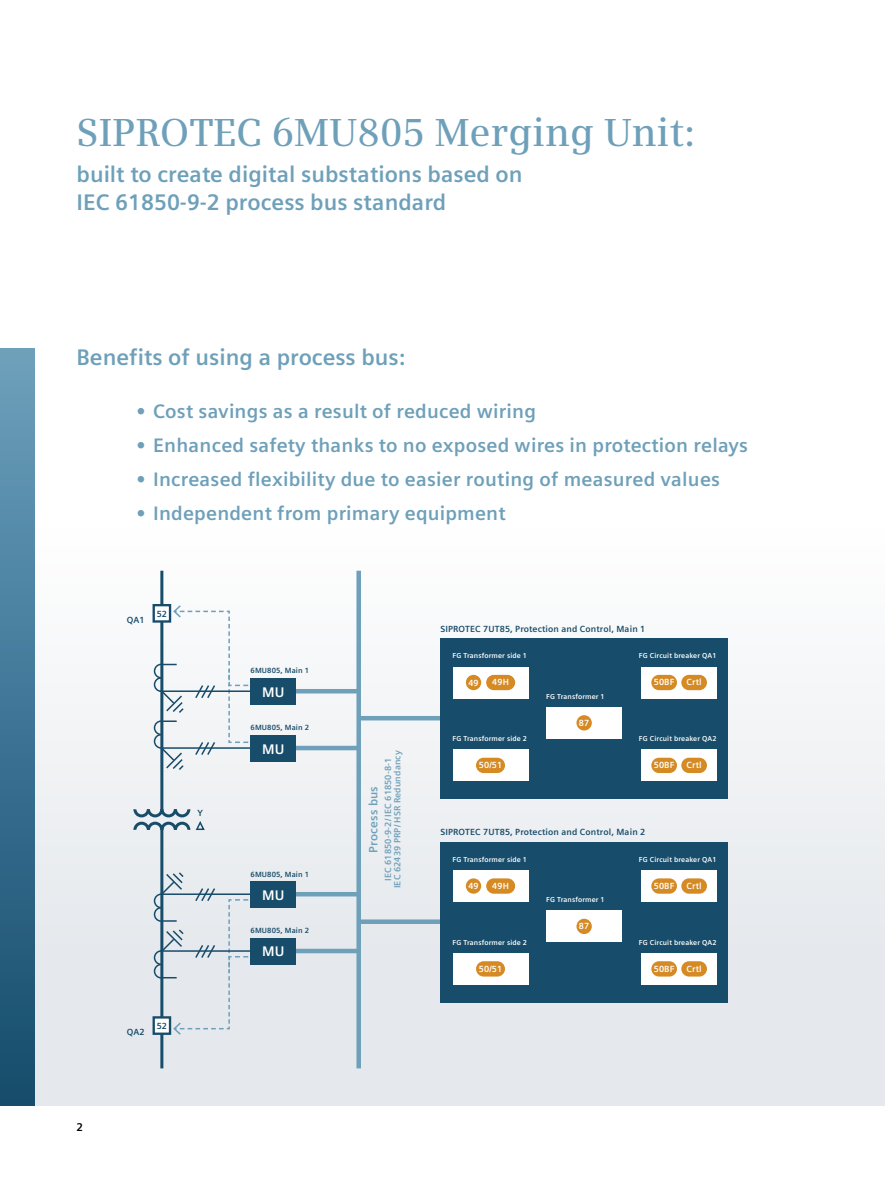
<style>
.page{position:relative;width:885px;height:1191px;background:#fff}
.page>*{position:absolute;margin:0;border:0;box-sizing:border-box;transform-origin:0 0}
.t1{font:600 39px "Siemens Serif";color:#6ea0ba}
.t2{font:700 22.5px/27.6px "Siemens Sans Global";color:#6ea0ba}
.t3{font:700 19.5px "Siemens Sans Global";letter-spacing:.01em;color:#6ea0ba}
.t4{font:700 13.8px "Siemens Sans Global";letter-spacing:.015em;color:#fff}
.t5{font:700 12px "Siemens Sans Global";letter-spacing:.015em;color:#6ea0ba}
.t6{font:700 11.25px "Siemens Sans Global";color:#000}
.t7{font:700 9px/9.4px "Siemens Sans Global";letter-spacing:.015em;color:#6ea0ba;text-align:center}
.t8{font:700 8.85px "Siemens Sans Global";letter-spacing:.015em;color:#174c6a}
.t9{font:700 8.85px "Siemens Sans Global";letter-spacing:.015em;color:#fff}
.t10{font:700 8.85px "Siemens Sans";color:#174c6a}
.t11{font:700 7.5px "Siemens Sans Global";letter-spacing:.015em;color:#174c6a}
.t12{font:700 7.2px "Siemens Sans Global";letter-spacing:.015em;color:#fff}
</style>
<div class="page">
<div style="left:0;top:527px;width:884px;height:579px;background:linear-gradient(to bottom,#fcfcfd,#dfe4e9)"></div>
<div style="left:0;top:349px;width:34px;height:757px;background:linear-gradient(to bottom,#6ca0bd,#134b6c)"></div>
<div style="left:356px;top:570px;width:5px;height:498px;background:#6ea0ba"></div>
<hr style="left:160px;top:570px;width:3px;height:242px;background:#174c6a">
<hr style="left:160px;top:826px;width:3px;height:242px;background:#174c6a">
<hr style="left:358px;top:716px;width:187px;height:4px;background:#6ea0ba">
<div style="left:358px;top:919px;width:187px;height:5px;background:#6ea0ba"></div>
<hr style="left:262px;top:689px;width:97px;height:4px;background:#6ea0ba">
<div style="left:250px;top:678px;width:45px;height:26px;background:#174c6a"></div>
<hr style="left:262px;top:746px;width:97px;height:4px;background:#6ea0ba">
<div style="left:250px;top:734px;width:45px;height:27px;background:#174c6a"></div>
<hr style="left:262px;top:892px;width:97px;height:4px;background:#6ea0ba">
<div style="left:250px;top:881px;width:45px;height:26px;background:#174c6a"></div>
<div style="left:262px;top:948px;width:97px;height:5px;background:#6ea0ba"></div>
<div style="left:250px;top:937px;width:45px;height:27px;background:#174c6a"></div>
<svg style="left:153px;top:603px;width:102px;height:168px"></svg>
<svg style="left:153px;top:870px;width:102px;height:166px"></svg>
<svg style="left:132px;top:806px;width:74px;height:27px"></svg>
<div style="left:154px;top:605px;width:16px;height:16px;background:#fff"></div>
<div style="left:152px;top:604px;width:19px;height:18px;border:2px solid #174c6a"></div>
<div style="left:154px;top:1017px;width:16px;height:16px;background:#fff"></div>
<div style="left:152px;top:1016px;width:19px;height:19px;border:2px solid #174c6a"></div>
<div style="left:440px;top:638px;width:287px;height:160px;background:#174c6a"></div>
<div style="left:440px;top:842px;width:287px;height:160px;background:#174c6a"></div>
<div style="left:452px;top:666px;width:76px;height:32px;background:#fff"></div>
<div style="left:452px;top:870px;width:76px;height:32px;background:#fff"></div>
<div style="left:452px;top:749px;width:76px;height:32px;background:#fff"></div>
<div style="left:452px;top:953px;width:76px;height:32px;background:#fff"></div>
<div style="left:486px;top:675px;width:29px;height:15px;background:#d58a24;border-radius:8px"></div>
<div style="left:466px;top:675px;width:15px;height:15px;background:#d58a24;border-radius:50%"></div>
<div style="left:486px;top:878px;width:29px;height:15px;background:#d58a24;border-radius:8px"></div>
<div style="left:466px;top:878px;width:15px;height:15px;background:#d58a24;border-radius:50%"></div>
<div style="left:476px;top:757px;width:29px;height:16px;background:#d58a24;border-radius:8px"></div>
<div style="left:476px;top:961px;width:29px;height:15px;background:#d58a24;border-radius:8px"></div>
<div style="left:546px;top:707px;width:76px;height:32px;background:#fff"></div>
<div style="left:576px;top:715px;width:15px;height:15px;background:#d58a24;border-radius:50%"></div>
<div style="left:546px;top:910px;width:76px;height:32px;background:#fff"></div>
<div style="left:576px;top:918px;width:15px;height:16px;background:#d58a24;border-radius:50%"></div>
<div style="left:641px;top:666px;width:76px;height:32px;background:#fff"></div>
<div style="left:641px;top:870px;width:76px;height:32px;background:#fff"></div>
<div style="left:651px;top:675px;width:26px;height:15px;background:#d58a24;border-radius:8px"></div>
<div style="left:681px;top:675px;width:26px;height:15px;background:#d58a24;border-radius:8px"></div>
<div style="left:651px;top:878px;width:26px;height:15px;background:#d58a24;border-radius:8px"></div>
<div style="left:681px;top:878px;width:26px;height:15px;background:#d58a24;border-radius:8px"></div>
<div style="left:641px;top:749px;width:76px;height:32px;background:#fff"></div>
<div style="left:641px;top:953px;width:76px;height:32px;background:#fff"></div>
<div style="left:651px;top:757px;width:26px;height:16px;background:#d58a24;border-radius:8px"></div>
<div style="left:681px;top:757px;width:26px;height:16px;background:#d58a24;border-radius:8px"></div>
<div style="left:651px;top:961px;width:26px;height:15px;background:#d58a24;border-radius:8px"></div>
<div style="left:681px;top:961px;width:26px;height:15px;background:#d58a24;border-radius:8px"></div>
<h1 class="t1" style="left:77px;top:110px;width:620px">SIPROTEC 6MU805 Merging Unit:</h1>
<p class="t2" style="left:77px;top:161px;width:447px">built to create digital substations based on<br>IEC 61850-9-2 process bus standard</p>
<p class="t2" style="left:77px;top:344px;width:330px">Benefits of using a process bus:</p>
<p class="t3" style="left:136px;top:400px;width:401px">• Cost savings as a result of reduced wiring</p>
<p class="t3" style="left:136px;top:434px;width:613px">• Enhanced safety thanks to no exposed wires in protection relays</p>
<p class="t3" style="left:136px;top:468px;width:585px">• Increased flexibility due to easier routing of measured values</p>
<p class="t3" style="left:136px;top:502px;width:371px">• Independent from primary equipment</p>
<p class="t8" style="left:127px;top:614px;width:19px">QA1</p>
<p class="t10" style="left:157px;top:608px;width:12px">52</p>
<p class="t10" style="left:197px;top:808px;width:7px">Y</p>
<p class="t6" style="left:77px;top:1120px;width:8px">2</p>
<p class="t8" style="left:127px;top:1026px;width:19px">QA2</p>
<p class="t10" style="left:157px;top:1020px;width:12px">52</p>
<p class="t11" style="left:250px;top:666px;width:60px">6MU805, Main 1</p>
<p class="t4" style="left:262px;top:684px;width:24px">MU</p>
<p class="t11" style="left:250px;top:723px;width:60px">6MU805, Main 2</p>
<p class="t4" style="left:262px;top:740px;width:24px">MU</p>
<p class="t11" style="left:250px;top:869px;width:60px">6MU805, Main 1</p>
<p class="t4" style="left:262px;top:887px;width:24px">MU</p>
<p class="t11" style="left:250px;top:926px;width:60px">6MU805, Main 2</p>
<p class="t4" style="left:262px;top:943px;width:24px">MU</p>
<p class="t7" style="left:383px;top:888px;width:140px;rotate:-90deg">IEC 61850-9-2 / IEC 61850-8-1<br>IEC 62439 PRP / HSR Redundancy</p>
<p class="t5" style="left:366px;top:852px;width:68px;rotate:-90deg">Process bus</p>
<p class="t8" style="left:440px;top:623px;width:206px">SIPROTEC 7UT85, Protection and Control, Main 1</p>
<p class="t12" style="left:452px;top:651px;width:76px">FG Transformer side 1</p>
<p class="t12" style="left:639px;top:651px;width:79px">FG Circuit breaker QA1</p>
<p class="t9" style="left:468px;top:677px;width:12px">49</p>
<p class="t9" style="left:492px;top:677px;width:18px">49H</p>
<p class="t9" style="left:653px;top:677px;width:22px">50BF</p>
<p class="t9" style="left:686px;top:677px;width:17px">Crtl</p>
<p class="t12" style="left:546px;top:692px;width:60px">FG Transformer 1</p>
<p class="t9" style="left:579px;top:717px;width:12px">87</p>
<p class="t12" style="left:452px;top:734px;width:76px">FG Transformer side 2</p>
<p class="t12" style="left:639px;top:734px;width:79px">FG Circuit breaker QA2</p>
<p class="t9" style="left:478px;top:760px;width:25px">50/51</p>
<p class="t9" style="left:653px;top:760px;width:22px">50BF</p>
<p class="t9" style="left:686px;top:760px;width:17px">Crtl</p>
<p class="t8" style="left:440px;top:827px;width:206px">SIPROTEC 7UT85, Protection and Control, Main 2</p>
<p class="t12" style="left:452px;top:855px;width:76px">FG Transformer side 1</p>
<p class="t12" style="left:639px;top:855px;width:79px">FG Circuit breaker QA1</p>
<p class="t9" style="left:468px;top:880px;width:12px">49</p>
<p class="t9" style="left:492px;top:880px;width:18px">49H</p>
<p class="t9" style="left:653px;top:880px;width:22px">50BF</p>
<p class="t9" style="left:686px;top:880px;width:17px">Crtl</p>
<p class="t12" style="left:546px;top:895px;width:60px">FG Transformer 1</p>
<p class="t9" style="left:579px;top:921px;width:12px">87</p>
<p class="t12" style="left:452px;top:938px;width:76px">FG Transformer side 2</p>
<p class="t12" style="left:639px;top:938px;width:79px">FG Circuit breaker QA2</p>
<p class="t9" style="left:478px;top:963px;width:25px">50/51</p>
<p class="t9" style="left:653px;top:963px;width:22px">50BF</p>
<p class="t9" style="left:686px;top:963px;width:17px">Crtl</p>
</div>
